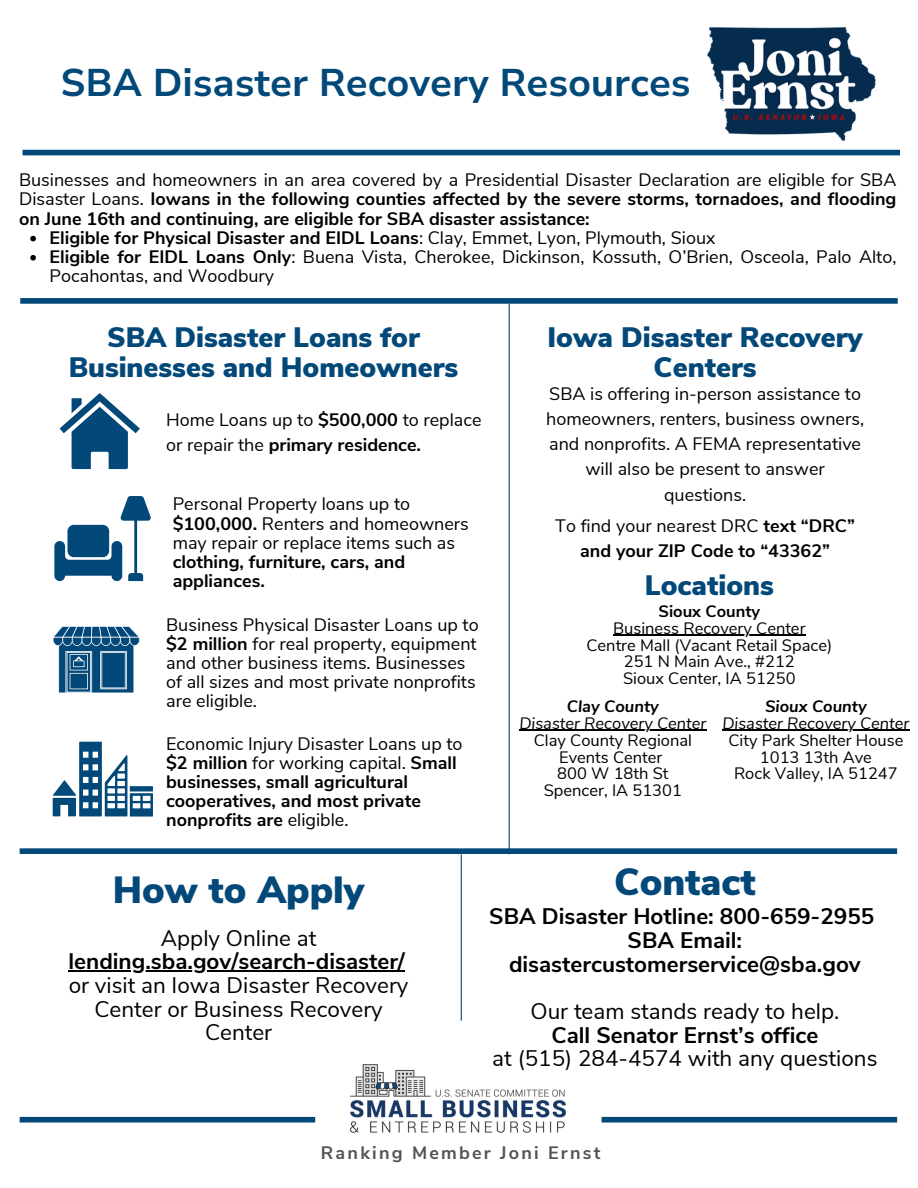
<style>
.page{position:relative;width:918px;height:1188px;background:#fff}
.page>*{position:absolute;margin:0;border:0;box-sizing:border-box;transform-origin:0 0}
.t1{font:700 38.55px "Nunito Sans 10 pt";letter-spacing:-.005em;color:#024879}
.t2{font:900 37.8px "Nunito Sans";color:#024879}
.t3{font:900 28.05px/30.3px "Nunito Sans";color:#024879;text-align:center}
.t4{font:22.5px/23.7px "Nunito Sans";color:#000;text-align:center}
.t5{font:700 22.5px/23.7px "Nunito Sans";color:#000;text-align:center}
.t6{font:18px/19.2px "Nunito Sans";color:#000}
.t7{font:700 18px/19.2px "Nunito Sans";color:#000}
.t8{font:700 18px "Nunito Sans";letter-spacing:.125em;color:#545454}
.t9{font:16.5px/16.8px "Nunito Sans";color:#000;text-align:center}
.t10{font:italic 16.5px "Nunito Sans";color:#000}
.t11{font:italic 700 16.5px "Nunito Sans";color:#000}
.t12{font:700 16.5px "Nunito Sans";color:#000}
.s1{font-weight:400}
.s2{font-weight:700}
</style>
<div class="page">
<hr style="left:509px;top:304px;width:1px;height:550px;background:#024879">
<div style="left:20px;top:848px;width:877px;height:6px;background:#024879"></div>
<hr style="left:461px;top:854px;width:1px;height:167px;background:#024879">
<div style="left:20px;top:1117px;width:295px;height:6px;background:#024879"></div>
<img style="left:350px;top:1064px;width:217px;height:69px">
<div style="left:602px;top:1117px;width:295px;height:6px;background:#024879"></div>
<svg style="left:60px;top:393px;width:79px;height:76px"></svg>
<svg style="left:54px;top:496px;width:97px;height:85px"></svg>
<svg style="left:53px;top:626px;width:87px;height:67px;background:#487a9e"></svg>
<svg style="left:53px;top:742px;width:100px;height:75px"></svg>
<hr style="left:69px;top:971px;width:336px;height:1px;background:#000">
<div style="left:20px;top:298px;width:878px;height:6px;background:#024879"></div>
<div style="left:23px;top:150px;width:877px;height:5px;background:#024879"></div>
<svg style="left:30px;top:236px;width:6px;height:5px"></svg>
<svg style="left:30px;top:255px;width:6px;height:6px"></svg>
<img style="left:707px;top:27px;width:169px;height:114px">
<hr style="left:613px;top:635px;width:193px;height:1px;background:#000">
<hr style="left:519px;top:730px;width:187px;height:1px;background:#000">
<hr style="left:722px;top:730px;width:187px;height:1px;background:#000">
<p class="t1" style="left:61px;top:57px;width:632px">SBA Disaster Recovery Resources</p>
<p class="t7" style="left:19px;top:171px;width:879px;text-align:justify"><span class="s1">Businesses and homeowners in an area covered by a Presidential Disaster Declaration are eligible for SBA Disaster Loans.</span> Iowans in the following counties affected by the severe storms, tornadoes, and flooding on June 16th and continuing, are eligible for SBA disaster assistance:</p>
<p class="t7" style="left:50px;top:228px;width:667px">Eligible for Physical Disaster and EIDL Loans<span class="s1">: Clay, Emmet, Lyon, Plymouth, Sioux</span></p>
<p class="t6" style="left:50px;top:247px;width:848px"><span class="s2">Eligible for EIDL Loans Only</span>: Buena Vista, Cherokee, Dickinson, Kossuth, O’Brien, Osceola, Palo Alto,<br>Pocahontas, and Woodbury</p>
<h1 class="t3" style="left:69px;top:323px;width:391px">SBA Disaster Loans for<br>Businesses and Homeowners</h1>
<p class="t6" style="left:166px;top:407px;width:317px;line-height:24.8px">Home Loans up to <span class="s2">$500,000</span> to replace or repair the <span class="s2">primary residence.</span></p>
<p class="t6" style="left:173px;top:495px;width:298px">Personal Property loans up to <span class="s2">$100,000.</span> Renters and homeowners may repair or replace items such as <span class="s2">clothing, furniture, cars, and appliances.</span></p>
<p class="t6" style="left:166px;top:615px;width:314px">Business Physical Disaster Loans up to <span class="s2">$2 million</span> for real property, equipment and other business items. Businesses of all sizes and most private nonprofits are eligible.</p>
<p class="t7" style="left:166px;top:734px;width:298px"><span class="s1">Economic Injury Disaster Loans up to </span>$2 million <span class="s1">for working capital.</span> Small businesses, small agricultural cooperatives, and most private nonprofits are <span class="s1">eligible.</span></p>
<p class="t3" style="left:547px;top:323px;width:317px">Iowa Disaster Recovery<br>Centers</p>
<p class="t6" style="left:546px;top:382px;width:319px;line-height:25.2px;text-align:center">SBA is offering in-person assistance to homeowners, renters, business owners, and nonprofits. A FEMA representative will also be present to answer questions.</p>
<p class="t7" style="left:555px;top:513px;width:301px;line-height:25.2px;text-align:center"><span class="s1">To find your nearest DRC</span> text “DRC” and your ZIP Code to “43362”</p>
<p class="t3" style="left:645px;top:571px;width:131px">Locations</p>
<p class="t12" style="left:659px;top:600px;width:103px">Sioux County</p>
<p class="t9" style="left:613px;top:620px;width:194px">Business Recovery Center</p>
<p class="t9" style="left:586px;top:637px;width:247px">Centre Mall (Vacant Retail Space)</p>
<p class="t9" style="left:624px;top:654px;width:172px">251 N Main Ave., #212</p>
<p class="t9" style="left:623px;top:670px;width:174px">Sioux Center, IA 51250</p>
<p class="t11" style="left:567px;top:695px;width:94px">Clay County</p>
<p class="t10" style="left:519px;top:712px;width:189px">Disaster Recovery Center</p>
<p class="t9" style="left:534px;top:732px;width:160px">Clay County Regional<br>Events Center</p>
<p class="t9" style="left:557px;top:766px;width:113px">800 W 18th St</p>
<p class="t9" style="left:544px;top:782px;width:140px">Spencer, IA 51301</p>
<p class="t11" style="left:765px;top:695px;width:103px">Sioux County</p>
<h1 class="t10" style="left:722px;top:712px;width:189px">Disaster Recovery Center</h1>
<h1 class="t9" style="left:728px;top:732px;width:176px">City Park Shelter House</h1>
<h3 class="t9" style="left:760px;top:749px;width:113px">1013 13th Ave</h3>
<h4 class="t9" style="left:734px;top:766px;width:165px">Rock Valley, IA 51247</h4>
<h2 class="t2" style="left:113px;top:864px;width:253px">How to Apply</h2>
<p class="t4" style="left:161px;top:927px;width:157px">Apply Online at</p>
<p class="t4" style="left:69px;top:950px;width:341px"><span class="s2">lending.sba.gov/search-disaster/ </span>or visit an Iowa Disaster Recovery<br>Center or Business Recovery<br>Center</p>
<p class="t2" style="left:614px;top:857px;width:143px">Contact</p>
<p class="t5" style="left:489px;top:905px;width:387px">SBA Disaster Hotline: 800-659-2955<br>SBA Email: disastercustomerservice@sba.gov</p>
<h2 class="t4" style="left:492px;top:1000px;width:387px">Our team stands ready to help.<br><span class="s2">Call Senator Ernst’s office<br></span>at (515) 284-4574 with any questions</h2>
<h2 class="t8" style="left:321px;top:1141px;width:281px">Ranking Member Joni Ernst</h2>
</div>
